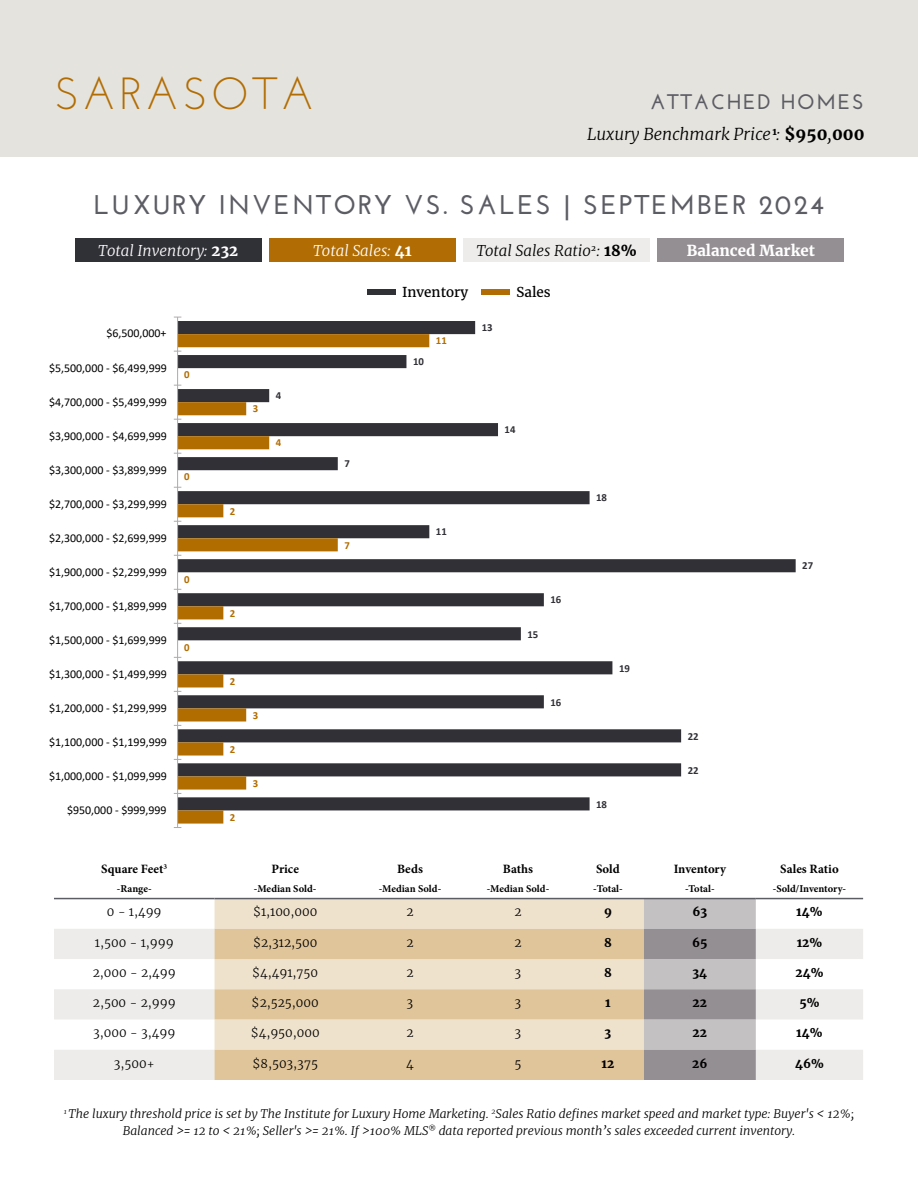
<style>
.page{position:relative;width:918px;height:1188px;background:#fff}
.page>*{position:absolute;margin:0;border:0;box-sizing:border-box;transform-origin:0 0}
.t1{font:45px "Josefin Sans";letter-spacing:.08em;color:#b16d03}
.t2{font:700 27px "Josefin Sans";letter-spacing:.08em;color:#5c5c65}
.t3{font:700 21px "Josefin Sans";letter-spacing:.08em;color:#5c5c65}
.t4{font:italic 300 16.5px "Merriweather";color:#000}
.t5{font:italic 300 15px "Merriweather";color:#fff}
.t6{font:italic 300 15px "Merriweather";color:#000}
.t7{font:700 15px "Merriweather";color:#fff}
.t8{font:13.5px "Merriweather";color:#000}
.t9{font:700 12.75px "Minion Pro";color:#000}
.t10{font:12px "Calibri";color:#000}
.t11{font:italic 300 12px/16.5px "Merriweather";color:#000;text-align:center}
.t12{font:300 12px "Merriweather";color:#000}
.t13{font:700 12px "Merriweather";color:#000}
.t14{font:700 10.8px "Calibri";color:#303036}
.t15{font:700 10.8px "Calibri";color:#b26d01}
.t16{font:700 10.5px "Minion Pro";color:#000}
.s1{font-weight:700;font-style:normal}
</style>
<div class="page">
<div style="left:0;top:0;width:918px;height:158px;background:#e5e3dd"></div>
<div style="left:215px;top:899px;width:429px;height:30px;background:#efe2cd"></div>
<svg style="left:54px;top:929px;width:809px;height:151px;fill:#edecea"></svg>
<svg style="left:215px;top:929px;width:429px;height:151px;background:#e6d0ae"></svg>
<svg style="left:644px;top:899px;width:112px;height:181px;background:#aca8ab"></svg>
<hr style="left:54px;top:898px;width:161px;height:1px;background:#5c5c65">
<hr style="left:215px;top:898px;width:141px;height:1px;background:#5c5c65">
<hr style="left:356px;top:898px;width:108px;height:1px;background:#5c5c65">
<hr style="left:464px;top:898px;width:108px;height:1px;background:#5c5c65">
<hr style="left:572px;top:898px;width:72px;height:1px;background:#5c5c65">
<hr style="left:644px;top:898px;width:112px;height:1px;background:#5c5c65">
<hr style="left:756px;top:898px;width:107px;height:1px;background:#5c5c65">
<svg style="left:178px;top:321px;width:618px;height:489px"></svg>
<svg style="left:178px;top:334px;width:251px;height:490px"></svg>
<hr style="left:177px;top:317px;width:1px;height:511px;background:#afabab">
<div style="left:367px;top:289px;width:29px;height:5px;background:#303037"></div>
<div style="left:482px;top:289px;width:28px;height:5px;background:#b16d03"></div>
<div style="left:657px;top:238px;width:187px;height:24px;background:#948f93"></div>
<div style="left:75px;top:238px;width:187px;height:24px;background:#303037"></div>
<div style="left:269px;top:238px;width:187px;height:24px;background:#b16d03"></div>
<div style="left:463px;top:238px;width:187px;height:24px;background:#edecea"></div>
<h1 class="t1" style="left:54px;top:65px;width:262px">SARASOTA</h1>
<h3 class="t3" style="left:650px;top:89px;width:215px">ATTACHED HOMES</h3>
<h3 class="t4" style="left:587px;top:122px;width:279px">Luxury Benchmark Price <sup>1</sup>: <span class="s1">$950</span>,<span class="s1">000</span></h3>
<h2 class="t2" style="left:94px;top:188px;width:732px">LUXURY INVENTORY VS. SALES | SEPTEMBER 2024</h2>
<p class="t5" style="left:98px;top:240px;width:141px">Total Inventory: <span class="s1">232</span></p>
<p class="t5" style="left:313px;top:240px;width:100px">Total Sales: <span class="s1">41</span></p>
<p class="t6" style="left:476px;top:240px;width:162px">Total Sales Ratio<sup>2</sup> : <span class="s1">18%</span></p>
<p class="t7" style="left:687px;top:241px;width:130px">Balanced Market</p>
<p class="t10" style="left:106px;top:325px;width:62px">$6,500,000+</p>
<p class="t10" style="left:49px;top:359px;width:119px">$5,500,000 - $6,499,999</p>
<p class="t10" style="left:49px;top:393px;width:119px">$4,700,000 - $5,499,999</p>
<p class="t10" style="left:49px;top:427px;width:119px">$3,900,000 - $4,699,999</p>
<p class="t10" style="left:49px;top:461px;width:119px">$3,300,000 - $3,899,999</p>
<p class="t10" style="left:49px;top:495px;width:119px">$2,700,000 - $3,299,999</p>
<p class="t10" style="left:49px;top:529px;width:119px">$2,300,000 - $2,699,999</p>
<p class="t10" style="left:49px;top:563px;width:119px">$1,900,000 - $2,299,999</p>
<p class="t10" style="left:49px;top:597px;width:119px">$1,700,000 - $1,899,999</p>
<p class="t10" style="left:49px;top:631px;width:119px">$1,500,000 - $1,699,999</p>
<p class="t10" style="left:49px;top:666px;width:119px">$1,300,000 - $1,499,999</p>
<p class="t10" style="left:49px;top:700px;width:119px">$1,200,000 - $1,299,999</p>
<p class="t10" style="left:49px;top:734px;width:119px">$1,100,000 - $1,199,999</p>
<p class="t10" style="left:49px;top:768px;width:119px">$1,000,000 - $1,099,999</p>
<p class="t10" style="left:67px;top:802px;width:101px">$950,000 - $999,999</p>
<p class="t15" style="left:184px;top:367px;width:7px">0</p>
<p class="t15" style="left:184px;top:469px;width:7px">0</p>
<p class="t15" style="left:184px;top:571px;width:7px">0</p>
<p class="t15" style="left:184px;top:639px;width:7px">0</p>
<p class="t9" style="left:101px;top:860px;width:67px">Square Feet<sup>3</sup></p>
<p class="t16" style="left:117px;top:882px;width:36px">-Range-</p>
<p class="t15" style="left:253px;top:401px;width:7px">3</p>
<p class="t14" style="left:276px;top:388px;width:7px">4</p>
<p class="t15" style="left:276px;top:435px;width:7px">4</p>
<p class="t15" style="left:230px;top:503px;width:7px">2</p>
<p class="t15" style="left:230px;top:605px;width:7px">2</p>
<p class="t15" style="left:230px;top:673px;width:7px">2</p>
<p class="t15" style="left:230px;top:742px;width:7px">2</p>
<p class="t15" style="left:230px;top:810px;width:7px">2</p>
<p class="t15" style="left:253px;top:708px;width:7px">3</p>
<p class="t15" style="left:253px;top:776px;width:7px">3</p>
<p class="t9" style="left:272px;top:860px;width:29px">Price</p>
<p class="t16" style="left:254px;top:882px;width:64px">-Median Sold-</p>
<p class="t14" style="left:344px;top:456px;width:7px">7</p>
<p class="t15" style="left:344px;top:537px;width:7px">7</p>
<p class="t8" style="left:402px;top:284px;width:68px">Inventory</p>
<p class="t8" style="left:516px;top:284px;width:36px">Sales</p>
<p class="t14" style="left:413px;top:354px;width:12px">10</p>
<p class="t15" style="left:436px;top:333px;width:12px">11</p>
<p class="t14" style="left:482px;top:320px;width:12px">13</p>
<p class="t14" style="left:505px;top:422px;width:12px">14</p>
<p class="t14" style="left:436px;top:524px;width:12px">11</p>
<p class="t14" style="left:528px;top:626px;width:12px">15</p>
<p class="t14" style="left:550px;top:592px;width:12px">16</p>
<p class="t14" style="left:550px;top:694px;width:12px">16</p>
<p class="t9" style="left:397px;top:860px;width:27px">Beds</p>
<p class="t16" style="left:379px;top:882px;width:64px">-Median Sold-</p>
<p class="t9" style="left:503px;top:860px;width:32px">Baths</p>
<p class="t16" style="left:487px;top:882px;width:64px">-Median Sold-</p>
<p class="t14" style="left:596px;top:490px;width:12px">18</p>
<p class="t14" style="left:619px;top:660px;width:12px">19</p>
<p class="t14" style="left:596px;top:796px;width:12px">18</p>
<p class="t9" style="left:596px;top:860px;width:25px">Sold</p>
<p class="t16" style="left:593px;top:882px;width:31px">-Total-</p>
<p class="t14" style="left:688px;top:728px;width:12px">22</p>
<p class="t14" style="left:688px;top:762px;width:12px">22</p>
<p class="t9" style="left:674px;top:860px;width:54px">Inventory</p>
<p class="t16" style="left:685px;top:882px;width:31px">-Total-</p>
<p class="t14" style="left:802px;top:558px;width:12px">27</p>
<p class="t9" style="left:780px;top:860px;width:60px">Sales Ratio</p>
<p class="t16" style="left:773px;top:882px;width:75px">-Sold/Inventory-</p>
<p class="t12" style="left:107px;top:905px;width:56px">0 - 1,499</p>
<p class="t12" style="left:253px;top:905px;width:66px">$1,100,000</p>
<p class="t12" style="left:406px;top:905px;width:9px">2</p>
<p class="t12" style="left:514px;top:905px;width:9px">2</p>
<p class="t13" style="left:604px;top:905px;width:9px">9</p>
<p class="t13" style="left:693px;top:905px;width:16px">63</p>
<p class="t13" style="left:796px;top:905px;width:28px">14%</p>
<p class="t12" style="left:95px;top:935px;width:80px">1,500 - 1,999</p>
<p class="t12" style="left:253px;top:935px;width:66px">$2,312,500</p>
<p class="t12" style="left:406px;top:935px;width:9px">2</p>
<p class="t12" style="left:514px;top:935px;width:9px">2</p>
<p class="t13" style="left:604px;top:935px;width:9px">8</p>
<p class="t13" style="left:692px;top:935px;width:17px">65</p>
<p class="t13" style="left:797px;top:935px;width:27px">12%</p>
<p class="t12" style="left:93px;top:965px;width:84px">2,000 - 2,499</p>
<p class="t12" style="left:252px;top:965px;width:67px">$4,491,750</p>
<p class="t12" style="left:406px;top:965px;width:9px">2</p>
<p class="t12" style="left:515px;top:965px;width:8px">3</p>
<p class="t13" style="left:604px;top:965px;width:9px">8</p>
<p class="t13" style="left:693px;top:965px;width:16px">34</p>
<p class="t13" style="left:795px;top:965px;width:30px">24%</p>
<p class="t12" style="left:93px;top:995px;width:84px">2,500 - 2,999</p>
<p class="t12" style="left:252px;top:995px;width:69px">$2,525,000</p>
<p class="t12" style="left:407px;top:995px;width:8px">3</p>
<p class="t12" style="left:515px;top:995px;width:8px">3</p>
<p class="t13" style="left:605px;top:995px;width:7px">1</p>
<p class="t13" style="left:693px;top:995px;width:16px">22</p>
<p class="t13" style="left:799px;top:995px;width:22px">5%</p>
<p class="t12" style="left:93px;top:1026px;width:84px">3,000 - 3,499</p>
<p class="t12" style="left:251px;top:1026px;width:70px">$4,950,000</p>
<p class="t12" style="left:406px;top:1026px;width:9px">2</p>
<p class="t12" style="left:515px;top:1026px;width:8px">3</p>
<p class="t13" style="left:605px;top:1026px;width:8px">3</p>
<p class="t13" style="left:693px;top:1026px;width:16px">22</p>
<p class="t13" style="left:796px;top:1026px;width:28px">14%</p>
<p class="t12" style="left:114px;top:1056px;width:42px">3,500+</p>
<p class="t12" style="left:252px;top:1056px;width:67px">$8,503,375</p>
<p class="t12" style="left:406px;top:1056px;width:9px">4</p>
<p class="t12" style="left:514px;top:1056px;width:8px">5</p>
<p class="t13" style="left:602px;top:1056px;width:14px">12</p>
<p class="t13" style="left:692px;top:1056px;width:17px">26</p>
<p class="t13" style="left:795px;top:1056px;width:30px">46%</p>
<p class="t11" style="left:64px;top:1105px;width:792px"><sup>1</sup> The luxury threshold price is set by The Institute for Luxury Home Marketing. <sup>2</sup>Sales Ratio defines market speed and market type: Buyer's &lt; 12%;<br>Balanced &gt;= 12 to &lt; 21%; Seller's &gt;= 21%. If &gt;100% MLS<sup>®</sup> data reported previous month’s sales exceeded current inventory.</p>
</div>
